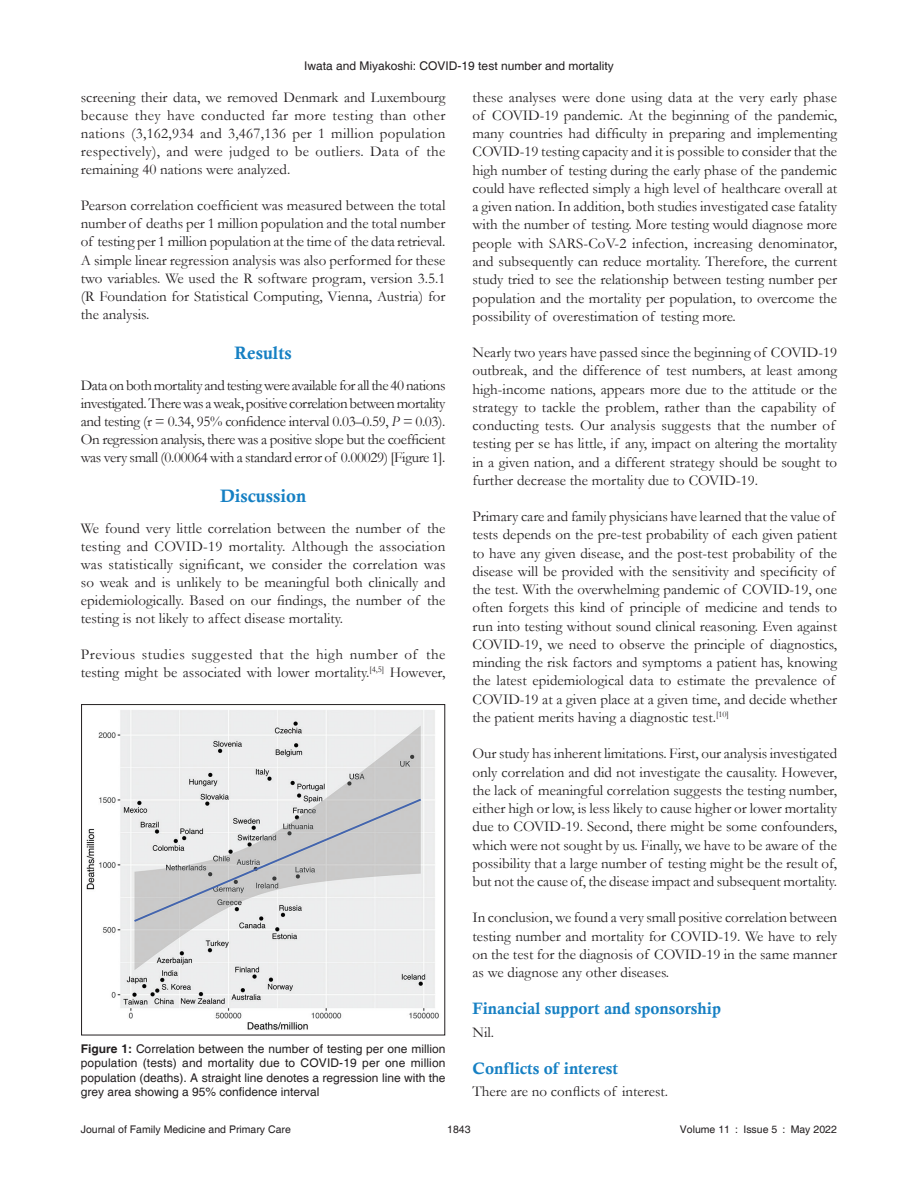
<style>
.page{position:relative;width:918px;height:1188px;background:#fff}
.page>*{position:absolute;margin:0;border:0;box-sizing:border-box;transform-origin:0 0}
.t1{font:18px "Calis MT Bol";color:#1680c3}
.t2{font:16.5px "Calis MT Bol";color:#1680c3}
.TX{font:15px/18.3px "Garamond";color:#231f20;text-align:justify}
.FGC{font:12px/14.4px "Helvetica";color:#231f20;text-align:justify}
.RF{font:10.5px "Helvetica";color:#231f20}
.s1{font-style:italic}
.s2{font-weight:700}
</style>
<div class="page">
<img style="left:86px;top:710px;width:353px;height:320px">
<div style="left:81px;top:704px;width:364px;height:331px;border:1px solid #231f20"></div>
<p class="FGC" style="left:304px;top:59px;width:311px">Iwata and Miyakoshi: COVID‑19 test number and mortality</p>
<p class="TX" style="left:81px;top:87px;width:366px">screening their data, we removed Denmark and Luxembourg because they have conducted far more testing than other nations (3,162,934 and 3,467,136 per 1 million population respectively), and were judged to be outliers. Data of the remaining 40 nations were analyzed.</p>
<p class="TX" style="left:81px;top:196px;width:366px">Pearson correlation coefficient was measured between the total number of deaths per 1 million population and the total number of testing per 1 million population at the time of the data retrieval.<br>A simple linear regression analysis was also performed for these two variables. We used the R software program, version 3.5.1 (R Foundation for Statistical Computing, Vienna, Austria) for the analysis.</p>
<h1 class="t1" style="left:234px;top:342px;width:59px">Results</h1>
<p class="TX" style="left:81px;top:375px;width:366px">Data on both mortality and testing were available for all the 40 nations investigated. There was a weak, positive correlation between mortality and testing (r = 0.34, 95% confidence interval 0.03–0.59, <span class="s1">P =</span> 0.03).<br>On regression analysis, there was a positive slope but the coefficient was very small (0.00064 with a standard error of 0.00029) [Figure 1].</p>
<h1 class="t1" style="left:220px;top:485px;width:88px">Discussion</h1>
<p class="TX" style="left:81px;top:518px;width:366px">We found very little correlation between the number of the testing and COVID‑19 mortality. Although the association was statistically significant, we consider the correlation was so weak and is unlikely to be meaningful both clinically and epidemiologically. Based on our findings, the number of the testing is not likely to affect disease mortality.</p>
<p class="TX" style="left:81px;top:645px;width:366px">Previous studies suggested that the high number of the testing might be associated with lower mortality.<sup>[4,5]</sup> However,</p>
<p class="FGC" style="left:81px;top:1042px;width:366px"><span class="s2">Figure 1:</span> Correlation between the number of testing per one million population (tests) and mortality due to COVID‑19 per one million population (deaths). A straight line denotes a regression line with the grey area showing a 95% confidence interval</p>
<p class="TX" style="left:472px;top:87px;width:366px">these analyses were done using data at the very early phase of COVID‑19 pandemic. At the beginning of the pandemic, many countries had difficulty in preparing and implementing COVID‑19 testing capacity and it is possible to consider that the high number of testing during the early phase of the pandemic could have reflected simply a high level of healthcare overall at a given nation. In addition, both studies investigated case fatality with the number of testing. More testing would diagnose more people with SARS‑CoV‑2 infection, increasing denominator, and subsequently can reduce mortality. Therefore, the current study tried to see the relationship between testing number per population and the mortality per population, to overcome the possibility of overestimation of testing more.</p>
<p class="TX" style="left:472px;top:343px;width:366px;text-align:left">Nearly two years have passed since the beginning of COVID‑19 outbreak, and the difference of test numbers, at least among high‑income nations, appears more due to the attitude or the strategy to tackle the problem, rather than the capability of conducting tests. Our analysis suggests that the number of testing per se has little, if any, impact on altering the mortality in a given nation, and a different strategy should be sought to further decrease the mortality due to COVID‑19.</p>
<p class="TX" style="left:472px;top:507px;width:366px;text-align:left">Primary care and family physicians have learned that the value of tests depends on the pre‑test probability of each given patient to have any given disease, and the post‑test probability of the disease will be provided with the sensitivity and specificity of the test. With the overwhelming pandemic of COVID‑19, one often forgets this kind of principle of medicine and tends to run into testing without sound clinical reasoning. Even against COVID‑19, we need to observe the principle of diagnostics, minding the risk factors and symptoms a patient has, knowing the latest epidemiological data to estimate the prevalence of COVID‑19 at a given place at a given time, and decide whether the patient merits having a diagnostic test.<sup>[10]</sup></p>
<p class="TX" style="left:472px;top:744px;width:366px">Our study has inherent limitations. First, our analysis investigated only correlation and did not investigate the causality. However, the lack of meaningful correlation suggests the testing number, either high or low, is less likely to cause higher or lower mortality due to COVID‑19. Second, there might be some confounders, which were not sought by us. Finally, we have to be aware of the possibility that a large number of testing might be the result of, but not the cause of, the disease impact and subsequent mortality.</p>
<p class="TX" style="left:472px;top:908px;width:366px">In conclusion, we found a very small positive correlation between testing number and mortality for COVID‑19. We have to rely on the test for the diagnosis of COVID‑19 in the same manner as we diagnose any other diseases.</p>
<h2 class="t2" style="left:472px;top:999px;width:250px">Financial support and sponsorship</h2>
<p class="TX" style="left:472px;top:1022px;width:23px">Nil.</p>
<h2 class="t2" style="left:472px;top:1059px;width:147px">Conflicts of interest</h2>
<p class="TX" style="left:472px;top:1082px;width:197px">There are no conflicts of interest.</p>
<p class="RF" style="left:81px;top:1124px;width:212px">Journal of Family Medicine and Primary Care</p>
<p class="RF" style="left:447px;top:1124px;width:25px">1843</p>
<p class="RF" style="left:680px;top:1124px;width:158px">Volume 11 : Issue 5 : May 2022</p>
</div>
